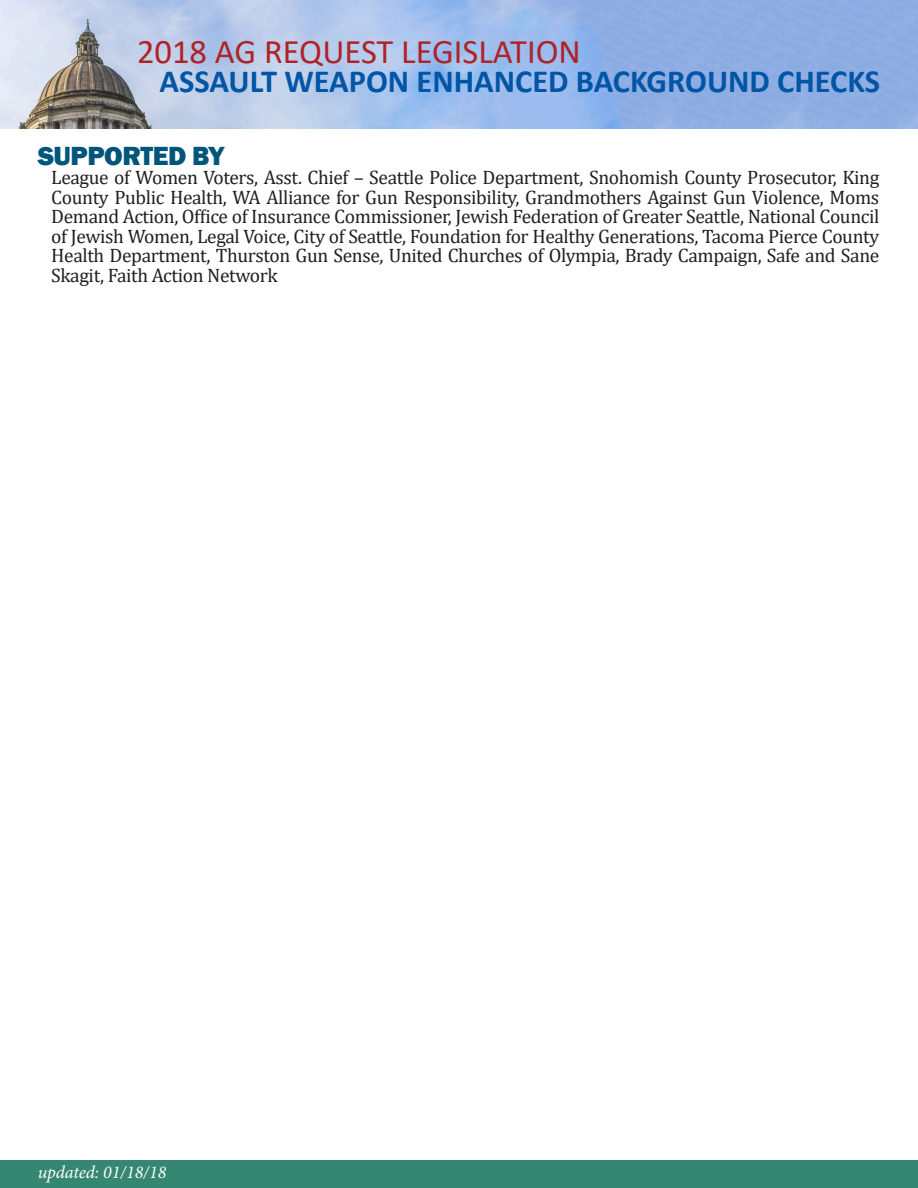
<style>
.page{position:relative;width:918px;height:1188px;background:#fff}
.page>*{position:absolute;margin:0;border:0;box-sizing:border-box;transform-origin:0 0}
.t1{font:34.5px "Calibri";color:#b02225}
.t2{font:700 32.4px "Calibri";color:#0155a5}
.t3{font:800 27px "Franklin Gothic";letter-spacing:-.02em;color:#00567a}
.t4{font:19.5px/19.5px "Cambria";letter-spacing:-.02em;color:#231f20;text-align:justify}
.t5{font:italic 18px "Minion Pro";letter-spacing:-.005em;color:#fff}
</style>
<div class="page">
<div style="left:0;top:1161px;width:918px;height:27px;background:#368772"></div>
<img style="left:0;top:0;width:918px;height:129px">
<p class="t1" style="left:137px;top:27px;width:445px">2018 AG REQUEST LEGISLATION</p>
<p class="t2" style="left:160px;top:58px;width:722px">ASSAULT WEAPON ENHANCED BACKGROUND CHECKS</p>
<p class="t3" style="left:38px;top:138px;width:188px">SUPPORTED BY</p>
<p class="t4" style="left:51px;top:168px;width:830px">League of Women Voters, Asst. Chief – Seattle Police Department, Snohomish County Prosecutor, King County Public Health, WA Alliance for Gun Responsibility, Grandmothers Against Gun Violence, Moms Demand Action, Office of Insurance Commissioner, Jewish Federation of Greater Seattle, National Council of Jewish Women, Legal Voice, City of Seattle, Foundation for Healthy Generations, Tacoma Pierce County Health Department, Thurston Gun Sense, United Churches of Olympia, Brady Campaign, Safe and Sane Skagit, Faith Action Network</p>
<p class="t5" style="left:38px;top:1160px;width:130px">updated: 01/18/18</p>
</div>
